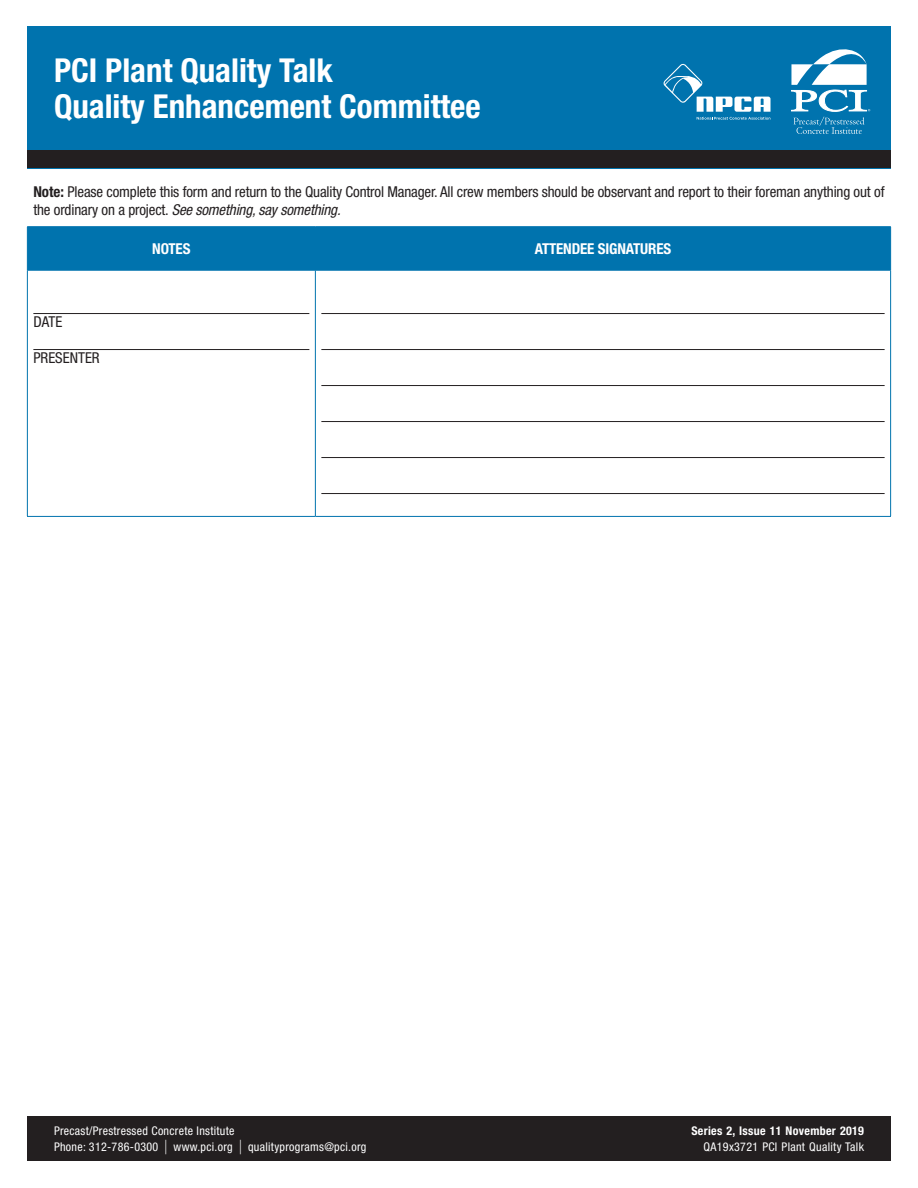
<style>
.page{position:relative;width:918px;height:1188px;background:#fff}
.page>*{position:absolute;margin:0;border:0;box-sizing:border-box;transform-origin:0 0}
.t1{font:700 condensed 33px/36px "Helvetica Neue LT Std";color:#fff}
.Black_HD{font:condensed 15px/18px "Helvetica Neue LT Std";letter-spacing:-.01em;color:#231f20}
.t2{font:700 condensed 15px "Helvetica Neue LT Std";letter-spacing:-.01em;color:#fff}
.Body{font:condensed 15px "Helvetica Neue LT Std";color:#231f20}
.t3{font:condensed 12px "Helvetica Neue LT Std";letter-spacing:.025em;color:#fff}
.t4{font:700 condensed 12px "Helvetica Neue LT Std";letter-spacing:.025em;color:#fff}
.s1{font-weight:700}
.s2{font-style:italic}
.s3{font-size:19.5px}
</style>
<div class="page">
<div style="left:27px;top:27px;width:864px;height:142px;background:#0073ae"></div>
<div style="left:27px;top:1116px;width:864px;height:45px;background:#231f20"></div>
<div style="left:27px;top:150px;width:864px;height:18px;background:#231f20"></div>
<svg style="left:663px;top:63px;width:108px;height:57px"></svg>
<svg style="left:794px;top:117px;width:71px;height:17px"></svg>
<svg style="left:791px;top:49px;width:79px;height:62px"></svg>
<div style="left:28px;top:227px;width:862px;height:43px;background:#0073ae"></div>
<hr style="left:27px;top:226px;width:288px;height:1px;background:#0073ae">
<hr style="left:27px;top:227px;width:1px;height:43px;background:#0073ae">
<hr style="left:315px;top:227px;width:1px;height:43px;background:#0073ae">
<hr style="left:27px;top:270px;width:288px;height:1px;background:#0073ae">
<hr style="left:27px;top:270px;width:1px;height:246px;background:#0073ae">
<hr style="left:315px;top:270px;width:1px;height:246px;background:#0073ae">
<hr style="left:890px;top:270px;width:1px;height:246px;background:#0073ae">
<hr style="left:27px;top:516px;width:288px;height:1px;background:#0073ae">
<hr style="left:315px;top:516px;width:576px;height:1px;background:#0073ae">
<hr style="left:315px;top:226px;width:576px;height:1px;background:#0073ae">
<hr style="left:890px;top:227px;width:1px;height:43px;background:#0073ae">
<hr style="left:315px;top:270px;width:576px;height:1px;background:#0073ae">
<hr style="left:33px;top:313px;width:276px;height:1px;background:#231f20">
<hr style="left:33px;top:349px;width:276px;height:1px;background:#231f20">
<hr style="left:321px;top:313px;width:564px;height:1px;background:#231f20">
<hr style="left:321px;top:349px;width:564px;height:1px;background:#231f20">
<hr style="left:321px;top:385px;width:564px;height:1px;background:#231f20">
<hr style="left:321px;top:421px;width:564px;height:1px;background:#231f20">
<hr style="left:321px;top:457px;width:564px;height:1px;background:#231f20">
<hr style="left:321px;top:493px;width:564px;height:1px;background:#231f20">
<h1 class="t1" style="left:54px;top:51px;width:428px">PCI Plant Quality Talk<br>Quality Enhancement Committee</h1>
<p class="Black_HD" style="left:33px;top:182px;width:853px"><span class="s1">Note:</span> Please complete this form and return to the Quality Control Manager. All crew members should be observant and report to their foreman anything out of the ordinary on a project. <span class="s2">See something, say something.</span></p>
<p class="t2" style="left:152px;top:239px;width:40px">NOTES</p>
<p class="t2" style="left:535px;top:239px;width:138px">ATTENDEE SIGNATURES</p>
<p class="Body" style="left:33px;top:313px;width:30px">DATE</p>
<p class="Body" style="left:33px;top:349px;width:68px">PRESENTER</p>
<p class="t3" style="left:54px;top:1123px;width:182px">Precast/Prestressed Concrete Institute</p>
<p class="t4" style="left:691px;top:1123px;width:174px">Series 2, Issue 11 November 2019</p>
<p class="t3" style="left:54px;top:1140px;width:314px">Phone: 312-786-0300 <span class="s3">|</span> www.pci.org <span class="s3">|</span> qualityprograms@pci.org</p>
<p class="t3" style="left:704px;top:1140px;width:162px">QA19x3721 PCI Plant Quality Talk</p>
</div>
